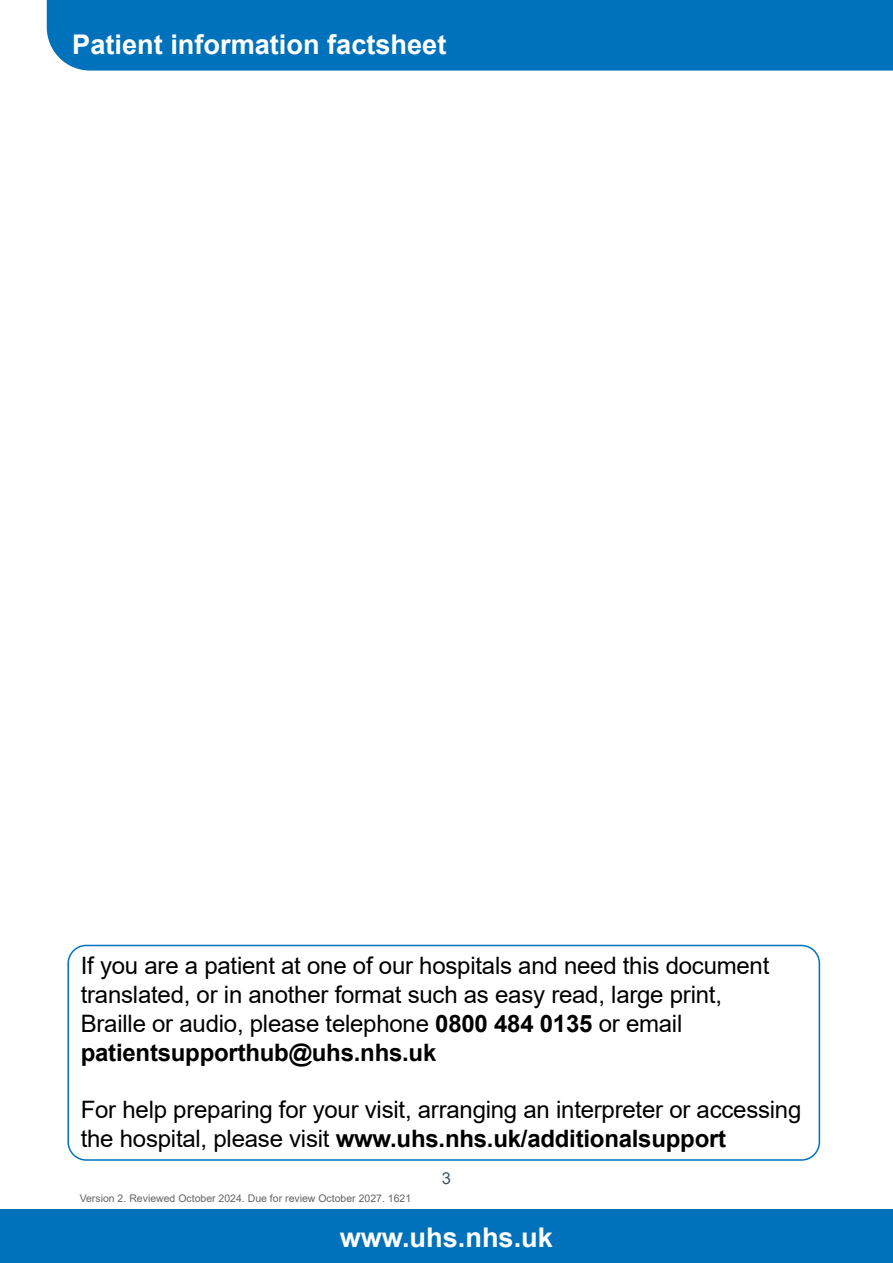
<style>
.page{position:relative;width:893px;height:1263px;background:#fff}
.page>*{position:absolute;margin:0;border:0;box-sizing:border-box;transform-origin:0 0}
.t1{font:700 27.15px "Arial";color:#fff}
.t2{font:24px/28.8px "Arial";letter-spacing:-.01em;color:#000}
.t3{font:16.5px "Arial";color:#3d5567}
.t4{font:10.5px "Arial";color:#636466}
.s1{font-weight:700}
</style>
<div class="page">
<div style="left:0;top:1209px;width:893px;height:54px;background:#0072bc"></div>
<div style="left:46px;top:0;width:847px;height:71px;background:#0072bc"></div>
<div style="left:67px;top:945px;width:753px;height:216px;border:2px solid #0072bc;border-radius:18px"></div>
<p class="t1" style="left:72px;top:25px;width:376px">Patient information factsheet</p>
<p class="t2" style="left:81px;top:951px;width:690px">If you are a patient at one of our hospitals and need this document translated, or in another format such as easy read, large print, Braille or audio, please telephone <span class="s1">0800 484 0135</span> or email <span class="s1">patientsupporthub@uhs.nhs.uk</span></p>
<p class="t2" style="left:81px;top:1095px;width:722px">For help preparing for your visit, arranging an interpreter or accessing the hospital, please visit <span class="s1">www.uhs.nhs.uk/additionalsupport</span></p>
<p class="t4" style="left:80px;top:1190px;width:333px">Version 2. Reviewed October 2024. Due for review October 2027. 1621</p>
<p class="t3" style="left:442px;top:1166px;width:11px">3</p>
<p class="t1" style="left:340px;top:1218px;width:215px">www.uhs.nhs.uk</p>
</div>
